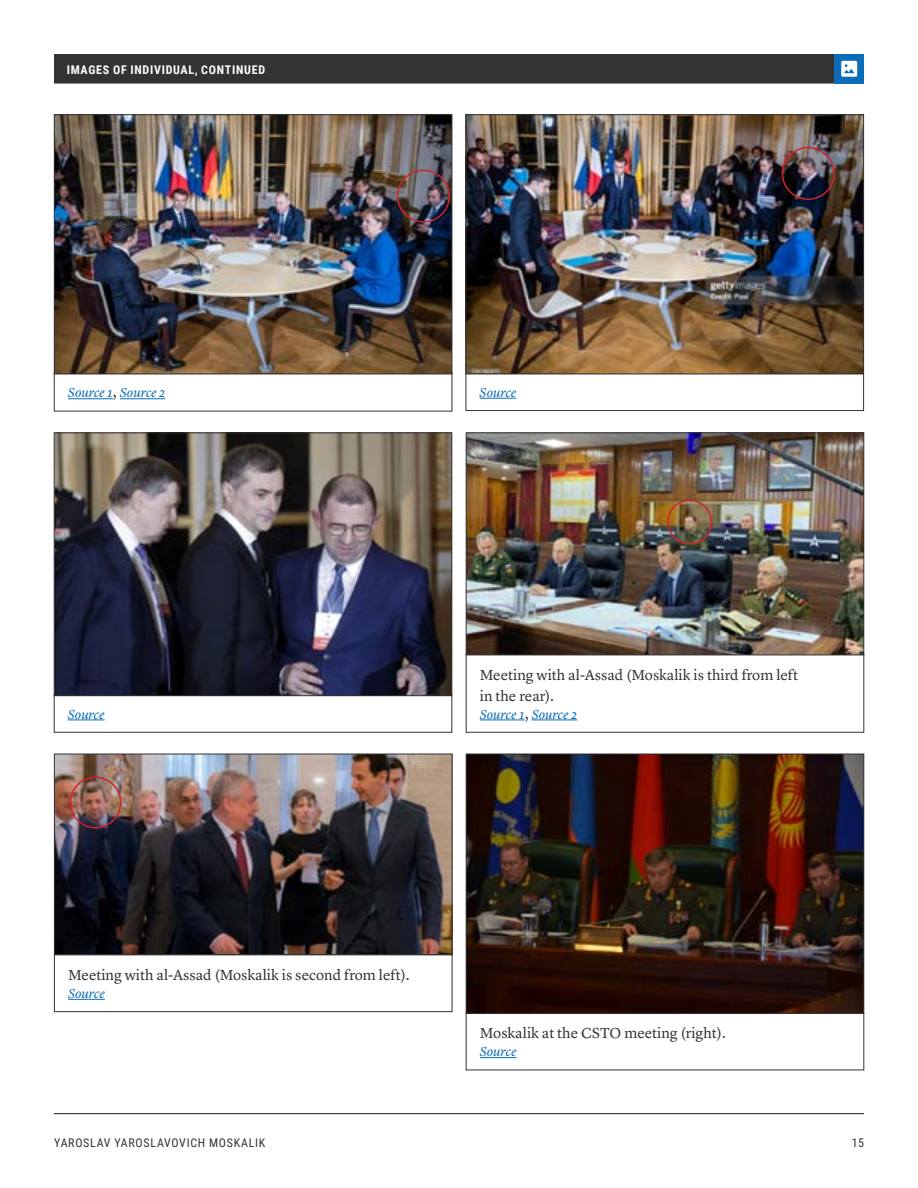
<style>
.page{position:relative;width:918px;height:1188px;background:#fff}
.page>*{position:absolute;margin:0;border:0;box-sizing:border-box;transform-origin:0 0}
.t1{font:15px/21px "Lyon Text";color:#333}
.t2{font:italic 13.5px "Lyon Text";color:#0b6db7}
.t3{font:12px "Roboto Condensed";letter-spacing:.06em;color:#333}
.t4{font:700 12px "Roboto Condensed";letter-spacing:.06em;color:#fff}
.s1{font-style:normal;font-size:15px;color:#333}
</style>
<div class="page">
<hr style="left:54px;top:1113px;width:810px;height:1px;background:#333">
<div style="left:54px;top:54px;width:810px;height:28px;background:#333"></div>
<hr style="left:54px;top:82px;width:810px;height:2px;background:#333">
<div style="left:834px;top:54px;width:30px;height:30px;background:#0b6db7"></div>
<svg style="left:841px;top:61px;width:16px;height:16px"></svg>
<hr style="left:480px;top:398px;width:36px;height:1px;background:#0b6db7">
<div style="left:466px;top:373px;width:398px;height:38px;border:1px solid #333"></div>
<img style="left:468px;top:116px;width:394px;height:256px">
<div style="left:466px;top:114px;width:398px;height:260px;border:1px solid #333"></div>
<hr style="left:480px;top:720px;width:45px;height:1px;background:#0b6db7">
<hr style="left:532px;top:720px;width:45px;height:1px;background:#0b6db7">
<img style="left:468px;top:435px;width:394px;height:218px">
<div style="left:466px;top:433px;width:398px;height:222px;border:1px solid #333"></div>
<hr style="left:68px;top:398px;width:45px;height:1px;background:#0b6db7">
<hr style="left:120px;top:398px;width:45px;height:1px;background:#0b6db7">
<img style="left:56px;top:116px;width:394px;height:256px">
<div style="left:54px;top:114px;width:398px;height:260px;border:1px solid #333"></div>
<hr style="left:68px;top:720px;width:37px;height:1px;background:#0b6db7">
<img style="left:56px;top:435px;width:394px;height:259px">
<div style="left:54px;top:433px;width:398px;height:263px;border:1px solid #333"></div>
<img style="left:56px;top:756px;width:394px;height:197px">
<div style="left:54px;top:754px;width:398px;height:201px;border:1px solid #333"></div>
<hr style="left:68px;top:999px;width:37px;height:1px;background:#0b6db7">
<div style="left:54px;top:955px;width:398px;height:57px;border:1px solid #333"></div>
<div style="left:667px;top:500px;width:45px;height:44px;border:2px solid #d2232a;border-radius:50%"></div>
<div style="left:70px;top:777px;width:51px;height:51px;border:2px solid #d2232a;border-radius:50%"></div>
<div style="left:782px;top:147px;width:53px;height:53px;border:2px solid #d2232a;border-radius:50%"></div>
<div style="left:397px;top:170px;width:53px;height:53px;border:2px solid #d2232a;border-radius:50%"></div>
<hr style="left:480px;top:1057px;width:37px;height:1px;background:#0b6db7">
<img style="left:468px;top:756px;width:394px;height:256px">
<div style="left:466px;top:754px;width:398px;height:260px;border:1px solid #333"></div>
<p class="t4" style="left:67px;top:61px;width:200px">IMAGES OF INDIVIDUAL, CONTINUED</p>
<p class="t2" style="left:68px;top:383px;width:99px">Source 1<span class="s1">,</span> Source 2</p>
<p class="t2" style="left:480px;top:382px;width:38px">Source</p>
<p class="t2" style="left:68px;top:704px;width:38px">Source</p>
<p class="t1" style="left:480px;top:663px;width:320px">Meeting with al-Assad (Moskalik is third from left in the rear).</p>
<p class="t2" style="left:480px;top:704px;width:99px">Source 1<span class="s1">,</span> Source 2</p>
<p class="t1" style="left:68px;top:963px;width:343px">Meeting with al-Assad (Moskalik is second from left).</p>
<p class="t2" style="left:68px;top:983px;width:38px">Source</p>
<p class="t1" style="left:480px;top:1022px;width:248px">Moskalik at the CSTO meeting (right).</p>
<p class="t2" style="left:480px;top:1041px;width:38px">Source</p>
<p class="t3" style="left:54px;top:1134px;width:213px">YAROSLAV YAROSLAVOVICH MOSKALIK</p>
<p class="t3" style="left:852px;top:1134px;width:14px">15</p>
</div>
